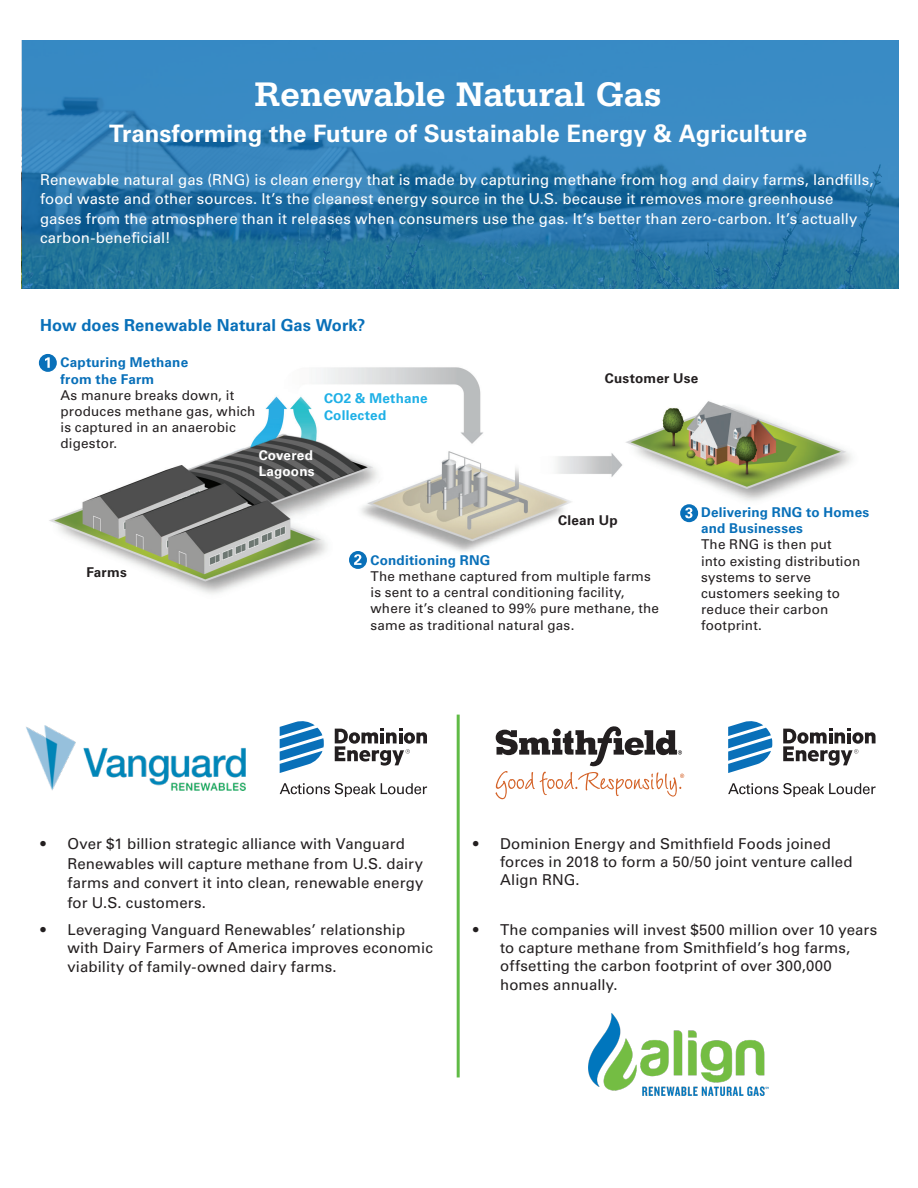
<style>
.page{position:relative;width:918px;height:1188px;background:#fff}
.page>*{position:absolute;margin:0;border:0;box-sizing:border-box;transform-origin:0 0}
.t1{font:700 36px "Serifa Std";letter-spacing:-.01em;color:#fff}
.t2{font:700 24px "Univers LT Std";color:#fff}
.t3{font:700 16.5px "Univers LT Std";letter-spacing:.005em;color:#0970b9}
.t4{font:15px/18px "Univers LT Std";letter-spacing:.005em;color:#231f20}
.t5{font:15px/19.5px "Univers LT Std";letter-spacing:.01em;color:#fff}
.t6{font:13.5px/16.2px "Univers LT Std";letter-spacing:.015em;color:#231f20}
.t7{font:700 13.5px/16.2px "Univers LT Std";letter-spacing:.015em;color:#0970b9}
.t8{font:700 13.5px "Univers LT Std";letter-spacing:.015em;color:#231f20}
.t9{font:700 13.5px/16.2px "Univers LT Std";letter-spacing:.015em;color:#1fb0e6}
.t10{font:700 13.5px "Univers LT Std";letter-spacing:.015em;color:#fff}
</style>
<div class="page">
<img style="left:39px;top:353px;width:812px;height:241px">
<div style="left:39px;top:354px;width:18px;height:18px;background:#0970b9;border-radius:50%"></div>
<svg style="left:45px;top:357px;width:5px;height:11px"></svg>
<div style="left:349px;top:551px;width:18px;height:18px;background:#0970b9;border-radius:50%"></div>
<svg style="left:354px;top:554px;width:7px;height:11px"></svg>
<svg style="left:680px;top:504px;width:18px;height:18px"></svg>
<svg style="left:685px;top:508px;width:7px;height:10px"></svg>
<svg style="left:22px;top:40px;width:877px;height:249px;background:#2f7fb3"></svg>
<img style="left:26px;top:725px;width:220px;height:66px">
<svg style="left:495px;top:726px;width:189px;height:73px"></svg>
<img style="left:588px;top:1013px;width:181px;height:82px">
<svg style="left:280px;top:721px;width:44px;height:52px"></svg>
<svg style="left:335px;top:729px;width:92px;height:37px"></svg>
<svg style="left:280px;top:783px;width:147px;height:14px"></svg>
<svg style="left:728px;top:721px;width:45px;height:52px"></svg>
<svg style="left:783px;top:729px;width:93px;height:37px"></svg>
<svg style="left:728px;top:783px;width:148px;height:14px"></svg>
<hr style="left:457px;top:715px;width:3px;height:362px;background:#60bb46">
<p class="t1" style="left:255px;top:73px;width:409px">Renewable Natural Gas</p>
<p class="t2" style="left:109px;top:120px;width:700px">Transforming the Future of Sustainable Energy &amp; Agriculture</p>
<p class="t5" style="left:40px;top:170px;width:835px">Renewable natural gas (RNG) is clean energy that is made by capturing methane from hog and dairy farms, landfills, food waste and other sources. It’s the cleanest energy source in the U.S. because it removes more greenhouse gases from the atmosphere than it releases when consumers use the gas. It’s better than zero-carbon. It’s actually carbon-beneficial!</p>
<p class="t3" style="left:40px;top:315px;width:327px">How does Renewable Natural Gas Work?</p>
<p class="t7" style="left:60px;top:355px;width:129px">Capturing Methane</p>
<p class="t7" style="left:60px;top:371px;width:95px">from the Farm</p>
<p class="t6" style="left:60px;top:387px;width:197px">As manure breaks down, it produces methane gas, which is captured in an anaerobic digestor.</p>
<p class="t10" style="left:259px;top:447px;width:56px">Covered</p>
<p class="t10" style="left:259px;top:464px;width:57px">Lagoons</p>
<p class="t9" style="left:324px;top:391px;width:105px">CO2 &amp; Methane<br>Collected</p>
<p class="t8" style="left:605px;top:370px;width:95px">Customer Use</p>
<p class="t8" style="left:86px;top:565px;width:42px">Farms</p>
<p class="t8" style="left:558px;top:512px;width:61px">Clean Up</p>
<p class="t7" style="left:370px;top:552px;width:121px">Conditioning RNG</p>
<p class="t6" style="left:370px;top:568px;width:290px">The methane captured from multiple farms is sent to a central conditioning facility, where it’s cleaned to 99% pure methane, the same as traditional natural gas.</p>
<p class="t7" style="left:701px;top:504px;width:170px">Delivering RNG to Homes and Businesses</p>
<p class="t6" style="left:701px;top:537px;width:161px">The RNG is then put<br>into existing distribution systems to serve customers seeking to reduce their carbon footprint.</p>
<p class="t4" style="left:68px;top:834px;width:357px;line-height:19.5px;text-indent:-27px">• Over $1 billion strategic alliance with Vanguard Renewables will capture methane from U.S. dairy farms and convert it into clean, renewable energy for U.S. customers.</p>
<p class="t4" style="left:68px;top:921px;width:367px;text-indent:-27px">• Leveraging Vanguard Renewables’ relationship with Dairy Farmers of America improves economic</p>
<p class="t4" style="left:68px;top:958px;width:271px">viability of family-owned dairy farms.</p>
<p class="t4" style="left:500px;top:835px;width:354px;text-indent:-27px">• Dominion Energy and Smithfield Foods joined forces in 2018 to form a 50/50 joint venture called<br>Align RNG.</p>
<p class="t4" style="left:500px;top:921px;width:379px;text-indent:-27px">• The companies will invest $500 million over 10 years to capture methane from Smithfield’s hog farms, offsetting the carbon footprint of over 300,000</p>
<p class="t4" style="left:500px;top:976px;width:119px">homes annually.</p>
</div>
